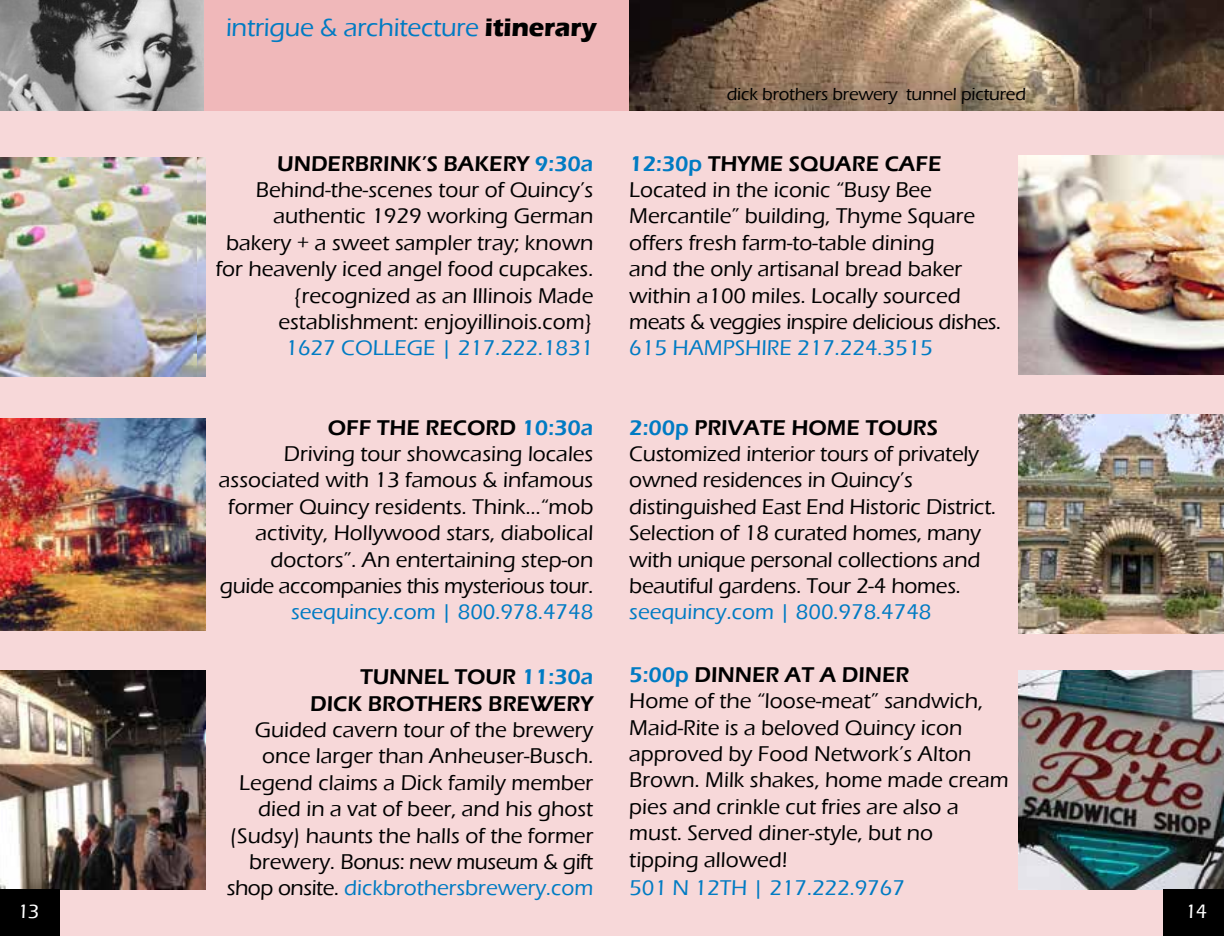
<style>
.page{position:relative;width:1224px;height:936px;background:#f7d8d9}
.page>*{position:absolute;margin:0;border:0;box-sizing:border-box;transform-origin:0 0}
.t1{font:500 26px "Eras ITC";letter-spacing:-.01em;color:#007bc3}
.t2{font:500 22px/26.4px "Eras ITC";color:#000;text-align:right}
.t3{font:500 22px "Eras ITC";color:#007bc3}
.t4{font:600 22px/26.4px "Eras ITC";color:#000;text-align:right}
.t5{font:500 20px "Eras ITC";color:#fff}
.t6{font:500 18px "Eras ITC";letter-spacing:-.01em;color:#000}
.s1{font-weight:700;color:#000}
.s2{font-weight:600}
.s3{font-weight:600;color:#007bc3}
.s4{color:#007bc3}
</style>
<div class="page">
<img style="left:0;top:0;width:204px;height:111px">
<img style="left:629px;top:0;width:595px;height:111px">
<img style="left:197px;top:158px;width:9px;height:218px">
<img style="left:0;top:158px;width:197px;height:218px">
<img style="left:1018px;top:155px;width:206px;height:219px">
<img style="left:1018px;top:415px;width:206px;height:219px">
<img style="left:1018px;top:671px;width:206px;height:219px">
<img style="left:0;top:418px;width:206px;height:212px">
<img style="left:0;top:671px;width:206px;height:219px">
<div style="left:0;top:889px;width:60px;height:47px;background:#000"></div>
<div style="left:1164px;top:890px;width:60px;height:46px;background:#000"></div>
<p class="t1" style="left:226px;top:17px;width:372px">intrigue &amp; architecture <span class="s1">itinerary</span></p>
<p class="t2" style="left:216px;top:152px;width:379px"><span class="s2">UNDERBRINK’S BAKERY</span> <span class="s3">9:30a </span>Behind-the-scenes tour of Quincy’s authentic 1929 working German bakery + a sweet sampler tray; known for heavenly iced angel food cupcakes. {recognized as an Illinois Made establishment: enjoyillinois.com}</p>
<p class="t3" style="left:285px;top:339px;width:309px">1627 COLLEGE | 217.222.1831</p>
<p class="t2" style="left:219px;top:416px;width:376px"><span class="s2">OFF THE RECORD</span> <span class="s3">10:30a<br></span>Driving tour showcasing locales associated with 13 famous &amp; infamous former Quincy residents. Think...“mob activity, Hollywood stars, diabolical doctors”. An entertaining step-on guide accompanies this mysterious tour.</p>
<p class="t3" style="left:291px;top:603px;width:304px">seequincy.com | 800.978.4748</p>
<p class="t4" style="left:310px;top:665px;width:285px">TUNNEL TOUR <span class="s4">11:30a<br></span>DICK BROTHERS BREWERY</p>
<p class="t2" style="left:227px;top:718px;width:368px">Guided cavern tour of the brewery once larger than Anheuser-Busch.<br>Legend claims a Dick family member died in a vat of beer, and his ghost (Sudsy) haunts the halls of the former brewery. Bonus: new museum &amp; gift shop onsite. <span class="s4">dickbrothersbrewery.com</span></p>
<p class="t6" style="left:727px;top:86px;width:301px">dick brothers brewery tunnel pictured</p>
<p class="t2" style="left:629px;top:152px;width:373px;text-align:left"><span class="s3">12:30p</span> <span class="s2">THYME SQUARE CAFE </span>Located in the iconic “Busy Bee Mercantile” building, Thyme Square offers fresh farm-to-table dining<br>and the only artisanal bread baker within a100 miles. Locally sourced meats &amp; veggies inspire delicious dishes.</p>
<p class="t3" style="left:629px;top:339px;width:305px">615 HAMPSHIRE 217.224.3515</p>
<p class="t2" style="left:629px;top:416px;width:368px;text-align:left"><span class="s3">2:00p</span> <span class="s2">PRIVATE HOME TOURS </span>Customized interior tours of privately owned residences in Quincy’s distinguished East End Historic District.<br>Selection of 18 curated homes, many with unique personal collections and beautiful gardens. Tour 2-4 homes.</p>
<p class="t3" style="left:629px;top:603px;width:304px">seequincy.com | 800.978.4748</p>
<p class="t2" style="left:629px;top:663px;width:381px;text-align:left"><span class="s3">5:00p</span> <span class="s2">DINNER AT A DINER<br></span>Home of the “loose-meat” sandwich,<br>Maid-Rite is a beloved Quincy icon approved by Food Network’s Alton<br>Brown. Milk shakes, home made cream pies and crinkle cut fries are also a must. Served diner-style, but no<br>tipping allowed!</p>
<p class="t3" style="left:629px;top:879px;width:277px">501 N 12TH | 217.222.9767</p>
<p class="t5" style="left:17px;top:903px;width:23px">13</p>
<p class="t5" style="left:1185px;top:903px;width:23px">14</p>
</div>
